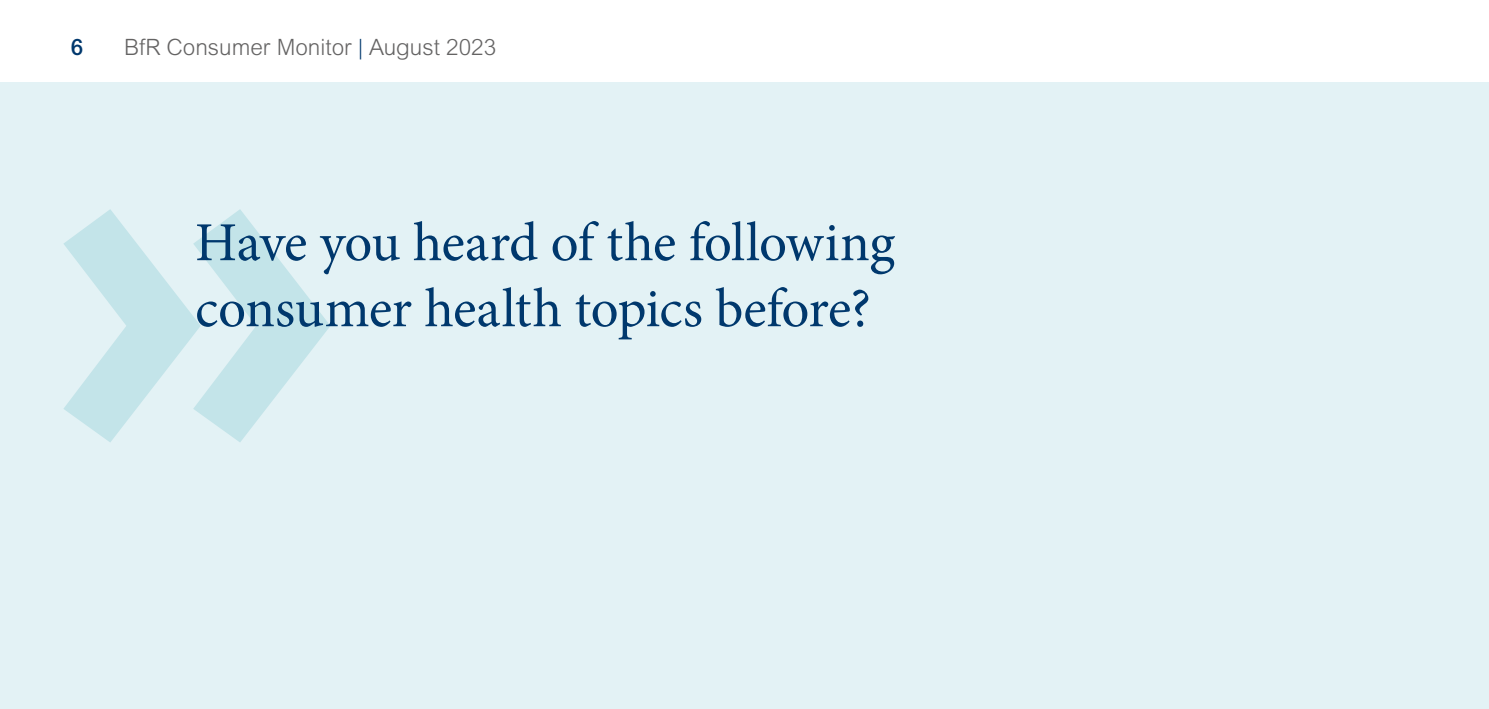
<style>
.page{position:relative;width:1489px;height:709px;background:#fff}
.page>*{position:absolute;margin:0;border:0;box-sizing:border-box;transform-origin:0 0}
.t1{font:900 375px "Meta OT";color:#c3e4e9}
.t2{font:55px/66px "Minion Pro";letter-spacing:-.015em;color:#00386d}
.t3{font:300 22.5px "Arial MT Pro";color:#646363}
.t4{font:500 22.5px "Arial MT Pro";color:#00386d}
.s1{color:#00386d}
</style>
<div class="page">
<div style="left:0;top:82px;width:1488px;height:627px;background:#e3f2f5"></div>
<p class="t4" style="left:71px;top:34px;width:14px">6</p>
<p class="t3" style="left:124px;top:33px;width:374px">BfR Consumer Monitor <span class="s1">|</span> August 2023</p>
<h1 class="t1" style="left:46px;top:80px;width:302px">&gt;&gt;</h1>
<h1 class="t2" style="left:195px;top:210px;width:701px">Have you heard of the following consumer health topics before?</h1>
</div>
